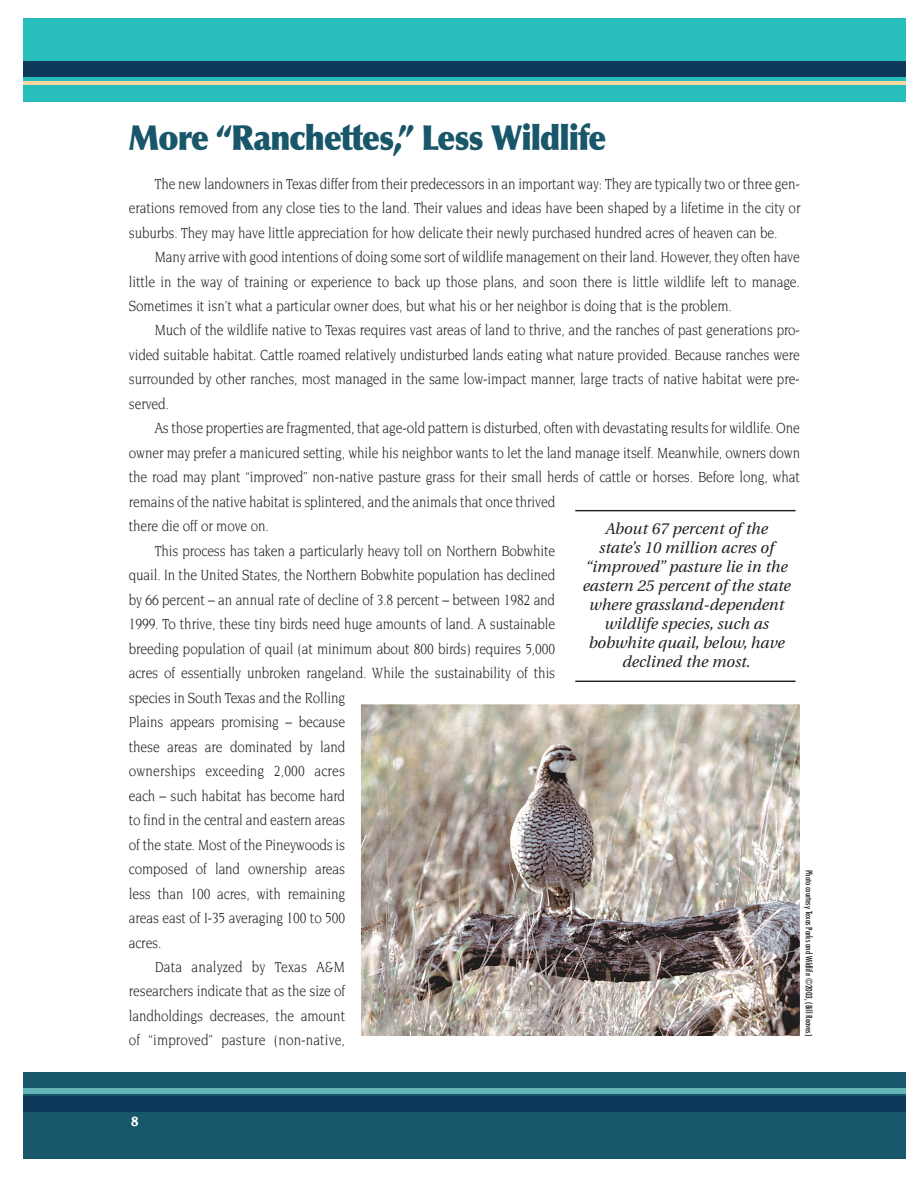
<style>
.page{position:relative;width:918px;height:1188px;background:#fff}
.page>*{position:absolute;margin:0;border:0;box-sizing:border-box;transform-origin:0 0}
.t1{font:900 34.5px "Optima";letter-spacing:-.03em;color:#18566a;scale:.9 1}
.t2{font:15.9px/24.5px "Novarese";letter-spacing:-.01em;color:#231f20;text-align:justify;scale:.85 1}
.t3{font:italic 15.9px/19px "Utopia";color:#231f20;text-align:center}
.t4{font:15.9px "Novarese";letter-spacing:.01em;color:#231f20;scale:.85 1}
.t5{font:700 14.4px "Novarese";color:#fff}
.t6{font:condensed 8.7px "Futura";color:#231f20}
</style>
<div class="page">
<div style="left:24px;top:18px;width:881px;height:84px;background:#28bebb"></div>
<div style="left:24px;top:62px;width:881px;height:15px;background:#0e395a"></div>
<hr style="left:24px;top:81px;width:881px;height:4px;background:#f7d7a3">
<div style="left:24px;top:1072px;width:881px;height:87px;background:#18566a"></div>
<div style="left:24px;top:1097px;width:881px;height:15px;background:#0e395a"></div>
<div style="left:24px;top:1089px;width:881px;height:5px;background:#63b5b6"></div>
<img style="left:361px;top:705px;width:438px;height:330px">
<div style="left:359px;top:703px;width:442px;height:334px;border:1px solid #fff"></div>
<hr style="left:575px;top:510px;width:221px;height:1px;background:#231f20">
<hr style="left:575px;top:681px;width:221px;height:1px;background:#231f20">
<h1 class="t1" style="left:129px;top:124px;width:532px">More “Ranchettes,” Less Wildlife</h1>
<p class="t2" style="left:129px;top:172px;width:792px;text-indent:26px">The new landowners in Texas differ from their predecessors in an important way: They are typically two or three gen&shy;erations removed from any close ties to the land. Their values and ideas have been shaped by a lifetime in the city or suburbs. They may have little appreciation for how delicate their newly purchased hundred acres of heaven can be.</p>
<p class="t2" style="left:129px;top:246px;width:791px;text-indent:26px">Many arrive with good intentions of doing some sort of wildlife management on their land. However, they often have little in the way of training or experience to back up those plans, and soon there is little wildlife left to manage.<br>Sometimes it isn’t what a particular owner does, but what his or her neighbor is doing that is the problem.</p>
<p class="t2" style="left:129px;top:319px;width:791px;text-indent:26px">Much of the wildlife native to Texas requires vast areas of land to thrive, and the ranches of past generations pro&shy;vided suitable habitat. Cattle roamed relatively undisturbed lands eating what nature provided. Because ranches were surrounded by other ranches, most managed in the same low-impact manner, large tracts of native habitat were pre&shy;served.</p>
<p class="t2" style="left:155px;top:417px;width:760px">As those properties are fragmented, that age-old pattern is disturbed, often with devastating results for wildlife. One</p>
<p class="t2" style="left:129px;top:441px;width:791px">owner may prefer a manicured setting, while his neighbor wants to let the land manage itself. Meanwhile, owners down</p>
<p class="t2" style="left:129px;top:466px;width:791px">the road may plant “improved” non-native pasture grass for their small herds of cattle or horses. Before long, what</p>
<p class="t2" style="left:129px;top:490px;width:503px">remains of the native habitat is splintered, and the animals that once thrived</p>
<p class="t2" style="left:129px;top:515px;width:166px">there die off or move on.</p>
<p class="t2" style="left:155px;top:539px;width:473px">This process has taken a particularly heavy toll on Northern Bobwhite</p>
<p class="t2" style="left:129px;top:564px;width:503px">quail. In the United States, the Northern Bobwhite population has declined</p>
<p class="t2" style="left:129px;top:588px;width:503px">by 66 percent – an annual rate of decline of 3.8 percent – between 1982 and</p>
<p class="t2" style="left:129px;top:613px;width:503px">1999. To thrive, these tiny birds need huge amounts of land. A sustainable</p>
<p class="t2" style="left:129px;top:637px;width:503px">breeding population of quail (at minimum about 800 birds) requires 5,000</p>
<p class="t2" style="left:129px;top:662px;width:503px">acres of essentially unbroken rangeland. While the sustainability of this</p>
<p class="t2" style="left:129px;top:686px;width:256px">species in South Texas and the Rolling</p>
<p class="t2" style="left:129px;top:711px;width:256px">Plains appears promising – because</p>
<p class="t2" style="left:129px;top:735px;width:256px">these areas are dominated by land</p>
<p class="t4" style="left:129px;top:764px;width:256px">ownerships exceeding 2,000 acres</p>
<p class="t2" style="left:129px;top:784px;width:256px">each – such habitat has become hard</p>
<p class="t2" style="left:129px;top:809px;width:256px">to find in the central and eastern areas</p>
<p class="t2" style="left:129px;top:833px;width:256px">of the state. Most of the Pineywoods is</p>
<p class="t2" style="left:129px;top:858px;width:256px">composed of land ownership areas</p>
<p class="t2" style="left:129px;top:882px;width:256px">less than 100 acres, with remaining</p>
<p class="t2" style="left:129px;top:907px;width:256px">areas east of I-35 averaging 100 to 500</p>
<p class="t2" style="left:129px;top:931px;width:40px">acres.</p>
<p class="t4" style="left:155px;top:960px;width:225px">Data analyzed by Texas A&amp;M</p>
<p class="t2" style="left:129px;top:980px;width:256px">researchers indicate that as the size of</p>
<p class="t2" style="left:129px;top:1004px;width:256px">landholdings decreases, the amount</p>
<p class="t4" style="left:129px;top:1033px;width:256px">of “improved” pasture (non-native,</p>
<p class="t3" style="left:583px;top:520px;width:210px">About 67 percent of the<br>state’s 10 million acres of “improved” pasture lie in the eastern 25 percent of the state where grassland-dependent wildlife species, such as bobwhite quail, below, have declined the most.</p>
<p class="t6" style="left:813px;top:870px;width:168px;rotate:90deg">Photo courtesy Texas Parks and Wildlife ©2003, (Bill Reaves)</p>
<p class="t5" style="left:131px;top:1116px;width:10px">8</p>
</div>
